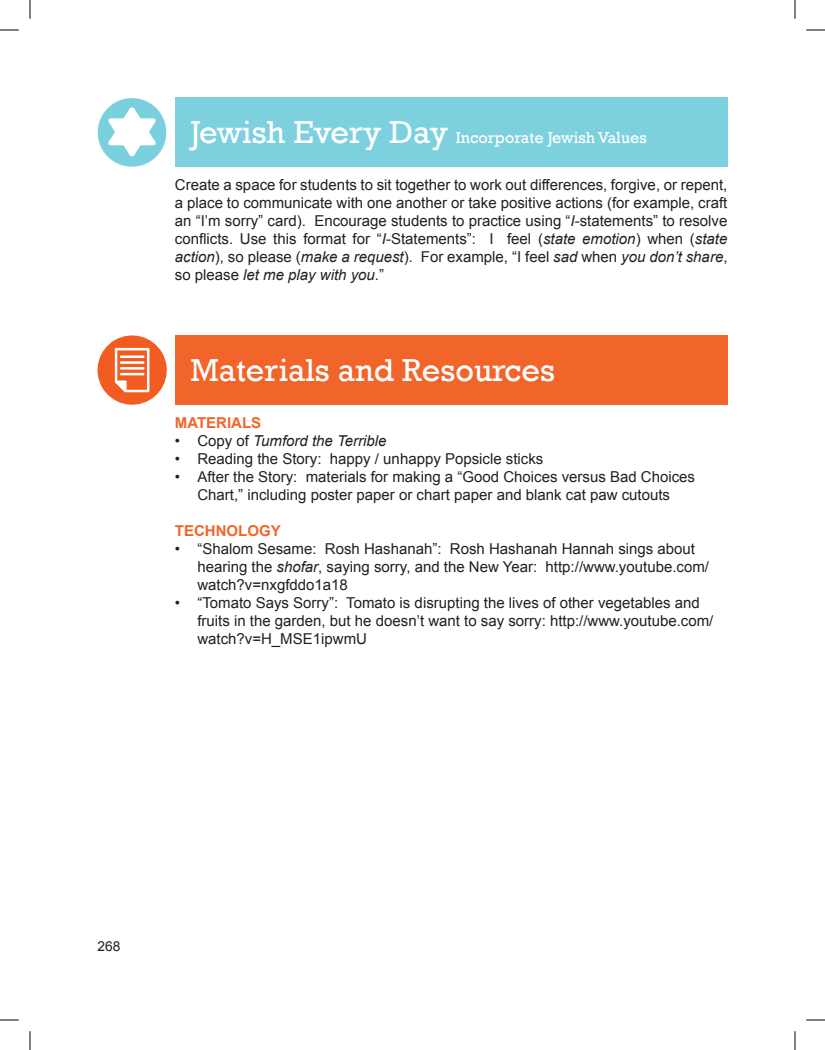
<style>
.page{position:relative;width:825px;height:1050px;background:#fff}
.page>*{position:absolute;margin:0;border:0;box-sizing:border-box;transform-origin:0 0}
.t1{font:32.5px "Rockwell";color:#fff}
.t2{font:16.25px "Rockwell";color:#fff}
.t3{font:15px/18px "Arial";color:#231f20}
.t4{font:italic 15px "Arial";color:#231f20}
.t5{font:700 15px "Arial";color:#f1652b}
.t6{font:13.75px "Arial";color:#231f20}
.s1{font-size:32.5px}
.s2{font-style:italic}
.s3{font-style:normal}
</style>
<div class="page">
<div style="left:175px;top:98px;width:553px;height:69px;background:#7dd0dd"></div>
<img style="left:98px;top:98px;width:69px;height:69px">
<div style="left:175px;top:335px;width:553px;height:70px;background:#f1652b"></div>
<svg style="left:97px;top:335px;width:70px;height:70px"></svg>
<svg style="left:0;top:29px;width:19px;height:2px"></svg>
<svg style="left:806px;top:29px;width:19px;height:2px"></svg>
<svg style="left:0;top:1019px;width:19px;height:2px"></svg>
<svg style="left:806px;top:1019px;width:19px;height:2px"></svg>
<svg style="left:29px;top:0;width:2px;height:19px"></svg>
<svg style="left:29px;top:1031px;width:2px;height:19px"></svg>
<svg style="left:794px;top:0;width:2px;height:19px"></svg>
<svg style="left:794px;top:1031px;width:2px;height:19px"></svg>
<p class="t2" style="left:190px;top:129px;width:458px"><span class="s1">Jewish Every Day</span> Incorporate Jewish Values</p>
<p class="t3" style="left:175px;top:176px;width:554px;text-align:justify">Create a space for students to sit together to work out differences, forgive, or repent, a place to communicate with one another or take positive actions (for example, craft an “I’m sorry” card). Encourage students to practice using “<span class="s2">I</span>-statements” to resolve conflicts. Use this format for “<span class="s2">I</span>-Statements”: I feel (<span class="s2">state emotion</span>) when (<span class="s2">state action</span>), so please (<span class="s2">make a request</span>). For example, “I feel <span class="s2">sad</span> when <span class="s2">you don’t share</span>, so please <span class="s2">let me play with you</span>.”</p>
<h1 class="t1" style="left:190px;top:352px;width:366px">Materials and Resources</h1>
<p class="t5" style="left:175px;top:413px;width:88px">MATERIALS</p>
<p class="t4" style="left:175px;top:431px;width:213px"><span class="s3">• Copy of</span> Tumford the Terrible</p>
<p class="t3" style="left:175px;top:450px;width:370px">• Reading the Story: happy / unhappy Popsicle sticks</p>
<p class="t3" style="left:175px;top:468px;width:522px;text-align:center">• After the Story: materials for making a “Good Choices versus Bad Choices<br>Chart,” including poster paper or chart paper and blank cat paw cutouts</p>
<p class="t5" style="left:175px;top:521px;width:107px">TECHNOLOGY</p>
<p class="t3" style="left:197px;top:540px;width:513px;text-indent:-22px">• “Shalom Sesame: Rosh Hashanah”: Rosh Hashanah Hannah sings about hearing the <span class="s2">shofar</span>, saying sorry, and the New Year: http://www.youtube.com/ watch?v=nxgfddo1a18</p>
<p class="t3" style="left:197px;top:594px;width:518px;text-indent:-22px">• “Tomato Says Sorry”: Tomato is disrupting the lives of other vegetables and fruits in the garden, but he doesn’t want to say sorry: http://www.youtube.com/ watch?v=H_MSE1ipwmU</p>
<p class="t6" style="left:98px;top:937px;width:24px">268</p>
</div>
